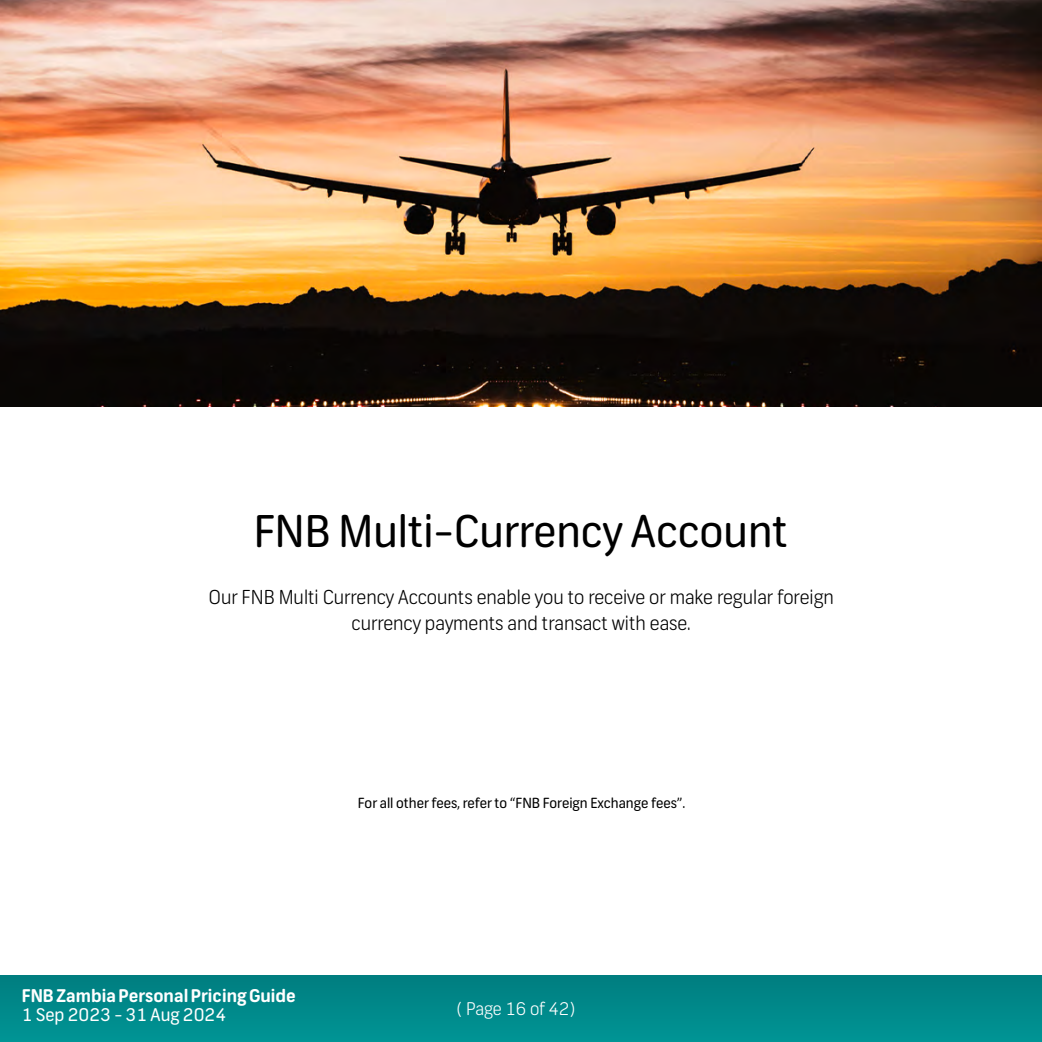
<style>
.page{position:relative;width:1042px;height:1042px;background:#fff}
.page>*{position:absolute;margin:0;border:0;box-sizing:border-box;transform-origin:0 0}
.t1{font:43.75px "FNB Sans";color:#000}
.t2{font:300 19.25px/26.2px "FNB Sans";color:#000;text-align:center}
.t3{font:700 17.5px "FNB Sans";color:#fff}
.t4{font:17.5px "FNB Sans";color:#fff}
.t5{font:300 17.5px "FNB Sans";letter-spacing:-.005em;color:#fff}
.t6{font:14px "FNB Sans";color:#000}
</style>
<div class="page">
<div style="left:0;top:975px;width:1042px;height:67px;background:#00898a"></div>
<img style="left:0;top:0;width:1042px;height:406px">
<h1 class="t1" style="left:254px;top:504px;width:536px">FNB Multi-Currency Account</h1>
<p class="t2" style="left:208px;top:584px;width:627px">Our FNB Multi Currency Accounts enable you to receive or make regular foreign currency payments and transact with ease.</p>
<p class="t6" style="left:358px;top:794px;width:329px">For all other fees, refer to “FNB Foreign Exchange fees”.</p>
<p class="t3" style="left:22px;top:985px;width:275px">FNB Zambia Personal Pricing Guide</p>
<p class="t4" style="left:22px;top:1004px;width:206px">1 Sep 2023 - 31 Aug 2024</p>
<p class="t5" style="left:456px;top:998px;width:120px">( Page 16 of 42)</p>
</div>
